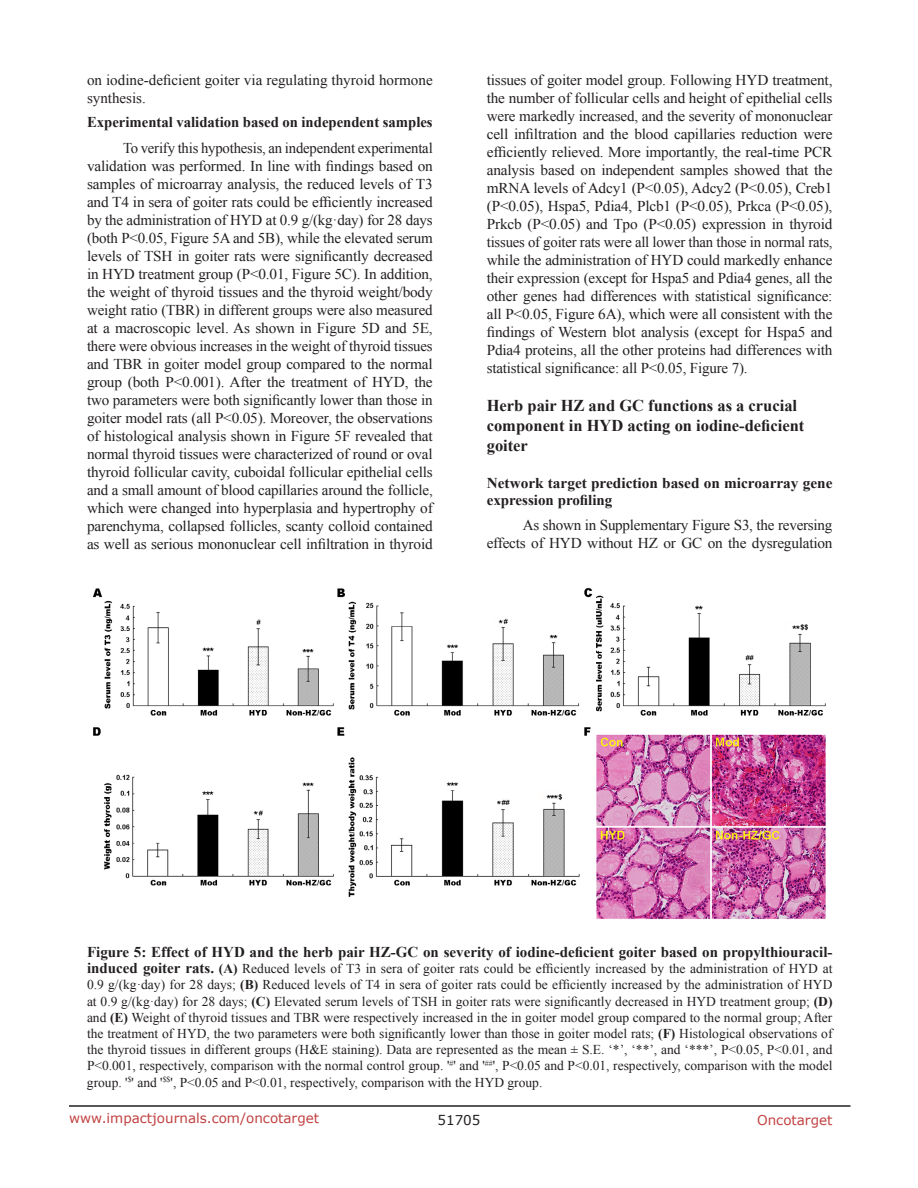
<style>
.page{position:relative;width:918px;height:1188px;background:#fff}
.page>*{position:absolute;margin:0;border:0;box-sizing:border-box;transform-origin:0 0}
.t1{font:700 16.5px/19.8px "Times New Roman";color:#231f20}
.t2{font:15px/18px "Times New Roman";letter-spacing:-.01em;color:#231f20;text-align:justify}
.t3{font:700 15px/16.5px "Times New Roman";color:#231f20}
.t4{font:13.5px/16.2px "Times New Roman";color:#231f20;text-align:justify}
.t5{font:13.5px "Verdana";color:#c24141}
.t6{font:13.5px "Verdana";color:#231f20}
.s1{font-weight:700;font-size:15px}
.s2{font-weight:700}
</style>
<div class="page">
<hr style="left:69px;top:1105px;width:781px;height:2px;background:#231f20">
<img style="left:93px;top:588px;width:733px;height:332px">
<p class="t2" style="left:87px;top:71px;width:347px">on iodine-deficient goiter via regulating thyroid hormone synthesis.</p>
<p class="t3" style="left:87px;top:114px;width:347px">Experimental validation based on independent samples</p>
<p class="t2" style="left:87px;top:139px;width:347px;text-indent:36px">To verify this hypothesis, an independent experimental validation was performed. In line with findings based on samples of microarray analysis, the reduced levels of T3 and T4 in sera of goiter rats could be efficiently increased by the administration of HYD at 0.9 g/(kg·day) for 28 days (both P&lt;0.05, Figure 5A and 5B), while the elevated serum levels of TSH in goiter rats were significantly decreased in HYD treatment group (P&lt;0.01, Figure 5C). In addition, the weight of thyroid tissues and the thyroid weight/body weight ratio (TBR) in different groups were also measured at a macroscopic level. As shown in Figure 5D and 5E, there were obvious increases in the weight of thyroid tissues and TBR in goiter model group compared to the normal group (both P&lt;0.001). After the treatment of HYD, the two parameters were both significantly lower than those in goiter model rats (all P&lt;0.05). Moreover, the observations of histological analysis shown in Figure 5F revealed that normal thyroid tissues were characterized of round or oval thyroid follicular cavity, cuboidal follicular epithelial cells and a small amount of blood capillaries around the follicle, which were changed into hyperplasia and hypertrophy of parenchyma, collapsed follicles, scanty colloid contained as well as serious mononuclear cell infiltration in thyroid</p>
<p class="t2" style="left:487px;top:71px;width:347px">tissues of goiter model group. Following HYD treatment, the number of follicular cells and height of epithelial cells were markedly increased, and the severity of mononuclear cell infiltration and the blood capillaries reduction were efficiently relieved. More importantly, the real-time PCR analysis based on independent samples showed that the mRNA levels of Adcy1 (P&lt;0.05), Adcy2 (P&lt;0.05), Creb1 (P&lt;0.05), Hspa5, Pdia4, Plcb1 (P&lt;0.05), Prkca (P&lt;0.05), Prkcb (P&lt;0.05) and Tpo (P&lt;0.05) expression in thyroid tissues of goiter rats were all lower than those in normal rats, while the administration of HYD could markedly enhance their expression (except for Hspa5 and Pdia4 genes, all the other genes had differences with statistical significance: all P&lt;0.05, Figure 6A), which were all consistent with the findings of Western blot analysis (except for Hspa5 and Pdia4 proteins, all the other proteins had differences with statistical significance: all P&lt;0.05, Figure 7).</p>
<p class="t1" style="left:487px;top:395px;width:319px">Herb pair HZ and GC functions as a crucial component in HYD acting on iodine-deficient goiter</p>
<p class="t3" style="left:487px;top:475px;width:347px">Network target prediction based on microarray gene expression profiling</p>
<p class="t2" style="left:487px;top:516px;width:347px;text-align:right">As shown in Supplementary Figure S3, the reversing effects of HYD without HZ or GC on the dysregulation</p>
<p class="t3" style="left:87px;top:943px;width:747px">Figure 5: Effect of HYD and the herb pair HZ-GC on severity of iodine-deficient goiter based on propylthiouracil-</p>
<p class="t4" style="left:87px;top:960px;width:747px"><span class="s1">induced goiter rats.</span> <span class="s2">(A)</span> Reduced levels of T3 in sera of goiter rats could be efficiently increased by the administration of HYD at 0.9 g/(kg·day) for 28 days; <span class="s2">(B)</span> Reduced levels of T4 in sera of goiter rats could be efficiently increased by the administration of HYD at 0.9 g/(kg·day) for 28 days; <span class="s2">(C)</span> Elevated serum levels of TSH in goiter rats were significantly decreased in HYD treatment group; <span class="s2">(D) </span>and <span class="s2">(E)</span> Weight of thyroid tissues and TBR were respectively increased in the in goiter model group compared to the normal group; After the treatment of HYD, the two parameters were both significantly lower than those in goiter model rats; <span class="s2">(F)</span> Histological observations of the thyroid tissues in different groups (H&amp;E staining). Data are represented as the mean ± S.E. ‘*’, ‘**’, and ‘***’, P&lt;0.05, P&lt;0.01, and P&lt;0.001, respectively, comparison with the normal control group. '<sup>#</sup>' and '<sup>##</sup>', P&lt;0.05 and P&lt;0.01, respectively, comparison with the model group. '<sup>$</sup>' and '<sup>$$</sup>', P&lt;0.05 and P&lt;0.01, respectively, comparison with the HYD group.</p>
<p class="t5" style="left:69px;top:1109px;width:252px">www.impactjournals.com/oncotarget</p>
<p class="t6" style="left:438px;top:1111px;width:44px">51705</p>
<p class="t5" style="left:757px;top:1111px;width:77px">Oncotarget</p>
</div>
